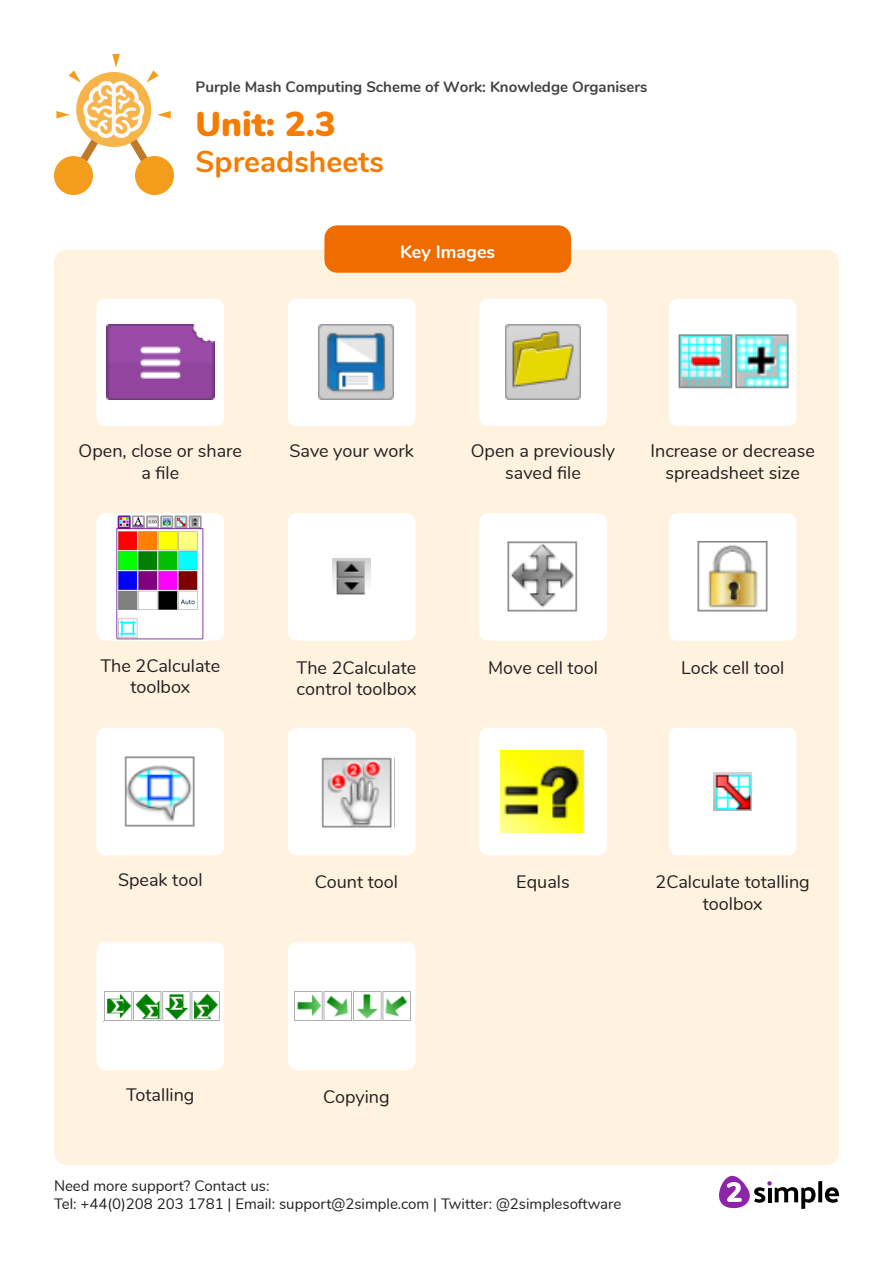
<style>
.page{position:relative;width:893px;height:1263px;background:#fff}
.page>*{position:absolute;margin:0;border:0;box-sizing:border-box;transform-origin:0 0}
.t1{font:900 34.5px "Nunito";color:#f57c00}
.t2{font:700 30px "Nunito";color:#f57c00}
.t3{font:18px/21.6px "Nunito";color:#231f20;text-align:center}
.t4{font:700 18px "Nunito";color:#fff}
.t5{font:15px/18px "Nunito";color:#231f20}
.t6{font:700 15px "Nunito";color:#424242}
</style>
<div class="page">
<svg style="left:818px;top:1181px;width:4px;height:21px"></svg>
<svg style="left:825px;top:1187px;width:14px;height:16px"></svg>
<svg style="left:719px;top:1176px;width:96px;height:33px"></svg>
<div style="left:54px;top:156px;width:39px;height:39px;background:#f49d1d;border-radius:50%"></div>
<div style="left:135px;top:156px;width:39px;height:39px;background:#f49d1d;border-radius:50%"></div>
<svg style="left:56px;top:54px;width:115px;height:133px"></svg>
<div style="left:54px;top:249px;width:785px;height:916px;background:#fff3e0;border-radius:13px"></div>
<div style="left:324px;top:225px;width:247px;height:48px;background:#ef6c00;border-radius:13px"></div>
<div style="left:97px;top:299px;width:127px;height:127px;background:#fff;border-radius:9px"></div>
<div style="left:288px;top:299px;width:127px;height:127px;background:#fff;border-radius:9px"></div>
<div style="left:479px;top:299px;width:128px;height:127px;background:#fff;border-radius:9px"></div>
<div style="left:669px;top:299px;width:127px;height:127px;background:#fff;border-radius:9px"></div>
<div style="left:97px;top:513px;width:127px;height:128px;background:#fff;border-radius:9px"></div>
<img style="left:319px;top:325px;width:75px;height:75px">
<img style="left:106px;top:325px;width:108px;height:75px">
<div style="left:97px;top:728px;width:127px;height:127px;background:#fff;border-radius:9px"></div>
<div style="left:288px;top:728px;width:127px;height:127px;background:#fff;border-radius:9px"></div>
<img style="left:116px;top:515px;width:88px;height:125px">
<img style="left:505px;top:325px;width:75px;height:75px">
<div style="left:288px;top:513px;width:127px;height:128px;background:#fff;border-radius:9px"></div>
<img style="left:333px;top:558px;width:37px;height:37px">
<img style="left:124px;top:756px;width:71px;height:71px">
<img style="left:321px;top:757px;width:74px;height:71px">
<div style="left:479px;top:513px;width:128px;height:128px;background:#fff;border-radius:9px"></div>
<div style="left:669px;top:513px;width:127px;height:128px;background:#fff;border-radius:9px"></div>
<img style="left:507px;top:541px;width:71px;height:71px">
<img style="left:697px;top:542px;width:71px;height:70px">
<div style="left:479px;top:728px;width:128px;height:127px;background:#fff;border-radius:9px"></div>
<div style="left:669px;top:728px;width:127px;height:127px;background:#fff;border-radius:9px"></div>
<div style="left:97px;top:942px;width:127px;height:128px;background:#fff;border-radius:9px"></div>
<div style="left:288px;top:942px;width:127px;height:128px;background:#fff;border-radius:9px"></div>
<img style="left:501px;top:750px;width:83px;height:83px">
<img style="left:714px;top:773px;width:37px;height:37px">
<img style="left:294px;top:991px;width:117px;height:30px">
<img style="left:104px;top:991px;width:116px;height:30px">
<img style="left:678px;top:334px;width:111px;height:55px">
<p class="t6" style="left:196px;top:76px;width:454px">Purple Mash Computing Scheme of Work: Knowledge Organisers</p>
<p class="t1" style="left:196px;top:98px;width:142px">Unit: 2.3</p>
<p class="t2" style="left:196px;top:139px;width:190px">Spreadsheets</p>
<p class="t4" style="left:400px;top:238px;width:97px">Key Images</p>
<p class="t3" style="left:79px;top:439px;width:165px">Open, close or share a file</p>
<p class="t3" style="left:289px;top:439px;width:126px">Save your work</p>
<p class="t3" style="left:471px;top:439px;width:146px">Open a previously saved file</p>
<p class="t3" style="left:650px;top:439px;width:166px">Increase or decrease spreadsheet size</p>
<p class="t3" style="left:100px;top:654px;width:121px">The 2Calculate toolbox</p>
<p class="t3" style="left:297px;top:655px;width:121px;text-align:left">The 2Calculate control toolbox</p>
<p class="t3" style="left:488px;top:655px;width:111px">Move cell tool</p>
<p class="t3" style="left:681px;top:655px;width:105px">Lock cell tool</p>
<p class="t3" style="left:118px;top:868px;width:86px">Speak tool</p>
<p class="t3" style="left:315px;top:870px;width:85px">Count tool</p>
<p class="t3" style="left:126px;top:1083px;width:70px">Totalling</p>
<p class="t3" style="left:323px;top:1084px;width:68px">Copying</p>
<p class="t3" style="left:516px;top:870px;width:55px">Equals</p>
<p class="t3" style="left:655px;top:870px;width:156px">2Calculate totalling toolbox</p>
<p class="t5" style="left:54px;top:1176px;width:569px">Need more support? Contact us:<br>Tel: +44(0)208 203 1781 | Email: support@2simple.com | Twitter: @2simplesoftware</p>
</div>
